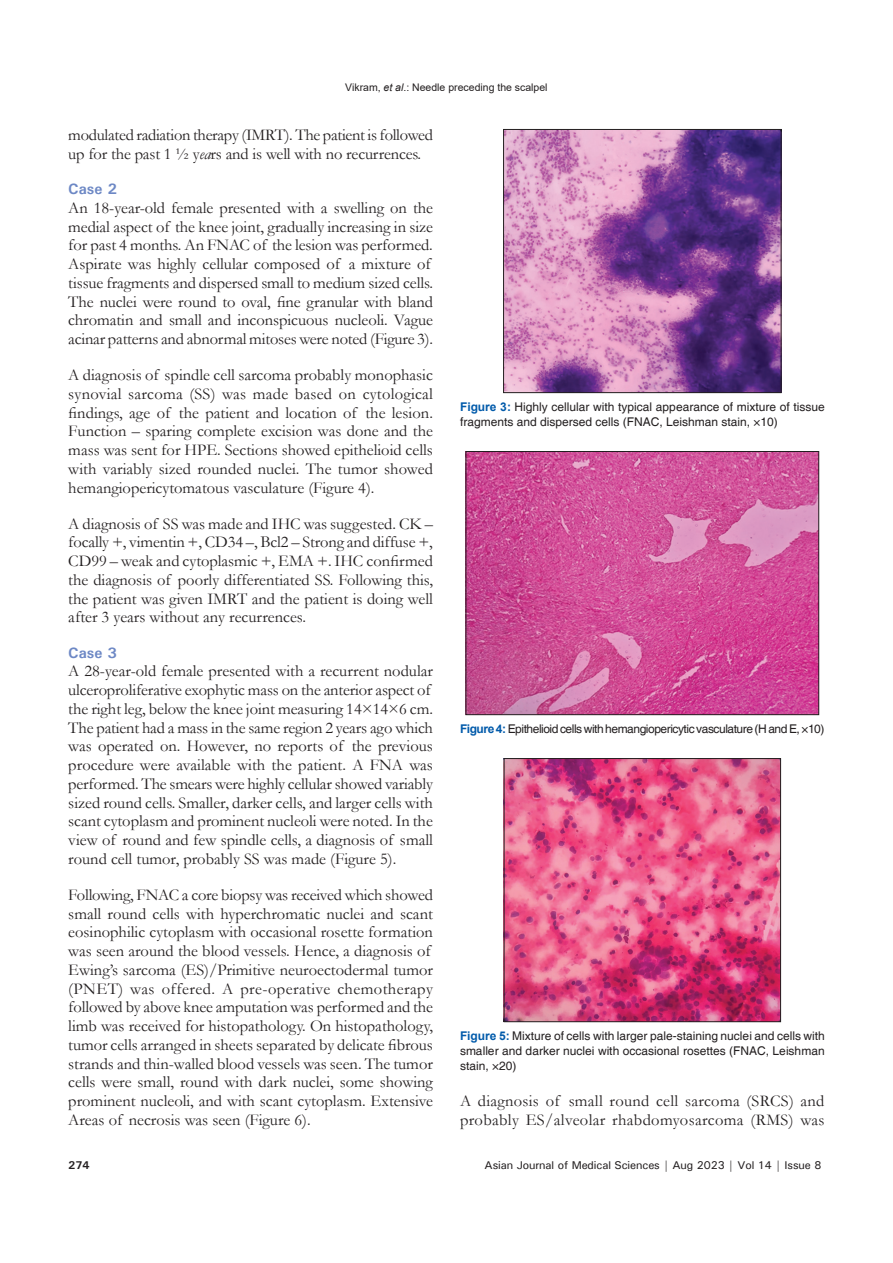
<style>
.page{position:relative;width:893px;height:1263px;background:#fff}
.page>*{position:absolute;margin:0;border:0;box-sizing:border-box;transform-origin:0 0}
.TX{font:16.5px/18.8px "Garamond";color:#231f20}
.TX-2{font:16.5px/18.8px "Garamond";letter-spacing:.02em;color:#231f20}
.t1{font:700 15px "Univers";color:#6d88c5}
.FGC{font:12px/15px "Helvetica";color:#231f20}
.FGC-2{font:12px "Helvetica";letter-spacing:-.04em;color:#231f20}
.t2{font:500 11.25px "Univers";letter-spacing:-.01em;color:#231f20}
.t3{font:700 11.25px "Univers";color:#231f20}
.t4{font:10.5px "Arial";color:#231f20}
.s1{font-style:italic}
.s2{font-weight:700;color:#015aaa}
</style>
<div class="page">
<img style="left:468px;top:453px;width:349px;height:260px">
<div style="left:466px;top:451px;width:353px;height:264px;border:1px solid #231f20"></div>
<img style="left:505px;top:131px;width:274px;height:260px">
<div style="left:503px;top:129px;width:278px;height:264px;border:1px solid #231f20"></div>
<img style="left:506px;top:760px;width:273px;height:260px">
<div style="left:504px;top:758px;width:277px;height:264px;border:1px solid #231f20"></div>
<p class="t4" style="left:345px;top:80px;width:204px">Vikram, <span class="s1">et al</span>.: Needle preceding the scalpel</p>
<p class="TX" style="left:68px;top:125px;width:366px">modulated radiation therapy (IMRT). The patient is followed up for the past 1 ½ y<span class="s1">ea</span>rs and is well with no recurrences.</p>
<h2 class="t1" style="left:68px;top:180px;width:50px">Case 2</h2>
<p class="TX" style="left:68px;top:198px;width:366px">An 18-year-old female presented with a swelling on the medial aspect of the knee joint, gradually increasing in size for past 4 months. An FNAC of the lesion was performed.<br>Aspirate was highly cellular composed of a mixture of tissue fragments and dispersed small to medium sized cells.<br>The nuclei were round to oval, fine granular with bland chromatin and small and inconspicuous nucleoli. Vague acinar patterns and abnormal mitoses were noted (Figure 3).</p>
<p class="TX" style="left:68px;top:365px;width:366px;text-align:justify">A diagnosis of spindle cell sarcoma probably monophasic synovial sarcoma (SS) was made based on cytological findings, age of the patient and location of the lesion.<br>Function – sparing complete excision was done and the mass was sent for HPE. Sections showed epithelioid cells with variably sized rounded nuclei. The tumor showed hemangiopericytomatous vasculature (Figure 4).</p>
<p class="TX" style="left:68px;top:514px;width:366px;text-align:justify">A diagnosis of SS was made and IHC was suggested. CK – focally +, vimentin +, CD34 –, Bcl2 – Strong and diffuse +, CD99 – weak and cytoplasmic +, EMA +. IHC confirmed the diagnosis of poorly differentiated SS. Following this, the patient was given IMRT and the patient is doing well after 3 years without any recurrences.</p>
<h2 class="t1" style="left:68px;top:643px;width:50px">Case 3</h2>
<p class="TX" style="left:68px;top:661px;width:366px">A 28-year-old female presented with a recurrent nodular ulceroproliferative exophytic mass on the anterior aspect of the right leg, below the knee joint measuring 14×14×6 cm.<br>The patient had a mass in the same region 2 years ago which was operated on. However, no reports of the previous procedure were available with the patient. A FNA was performed. The smears were highly cellular showed variably sized round cells. Smaller, darker cells, and larger cells with scant cytoplasm and prominent nucleoli were noted. In the view of round and few spindle cells, a diagnosis of small round cell tumor, probably SS was made (Figure 5).</p>
<p class="TX" style="left:68px;top:885px;width:366px">Following, FNAC a core biopsy was received which showed small round cells with hyperchromatic nuclei and scant eosinophilic cytoplasm with occasional rosette formation was seen around the blood vessels. Hence, a diagnosis of Ewing’s sarcoma (ES)/Primitive neuroectodermal tumor (PNET) was offered. A pre-operative chemotherapy followed by above knee amputation was performed and the limb was received for histopathology. On histopathology, tumor cells arranged in sheets separated by delicate fibrous strands and thin-walled blood vessels was seen. The tumor cells were small, round with dark nuclei, some showing prominent nucleoli, and with scant cytoplasm. Extensive Areas of necrosis was seen (Figure 6).</p>
<p class="FGC" style="left:460px;top:399px;width:366px"><span class="s2">Figure 3:</span> Highly cellular with typical appearance of mixture of tissue fragments and dispersed cells (FNAC, Leishman stain, ×10)</p>
<p class="FGC-2" style="left:460px;top:721px;width:366px"><span class="s2">Figure 4:</span> Epithelioid cells with hemangiopericytic vasculature (H and E, ×10)</p>
<p class="FGC" style="left:460px;top:1028px;width:366px;text-align:justify"><span class="s2">Figure 5:</span> Mixture of cells with larger pale-staining nuclei and cells with smaller and darker nuclei with occasional rosettes (FNAC, Leishman stain, ×20)</p>
<p class="TX-2" style="left:460px;top:1091px;width:366px">A diagnosis of small round cell sarcoma (SRCS) and probably ES/alveolar rhabdomyosarcoma (RMS) was</p>
<p class="t3" style="left:68px;top:1158px;width:23px">274</p>
<p class="t2" style="left:485px;top:1157px;width:338px">Asian Journal of Medical Sciences | Aug 2023 | Vol 14 | Issue 8</p>
</div>
